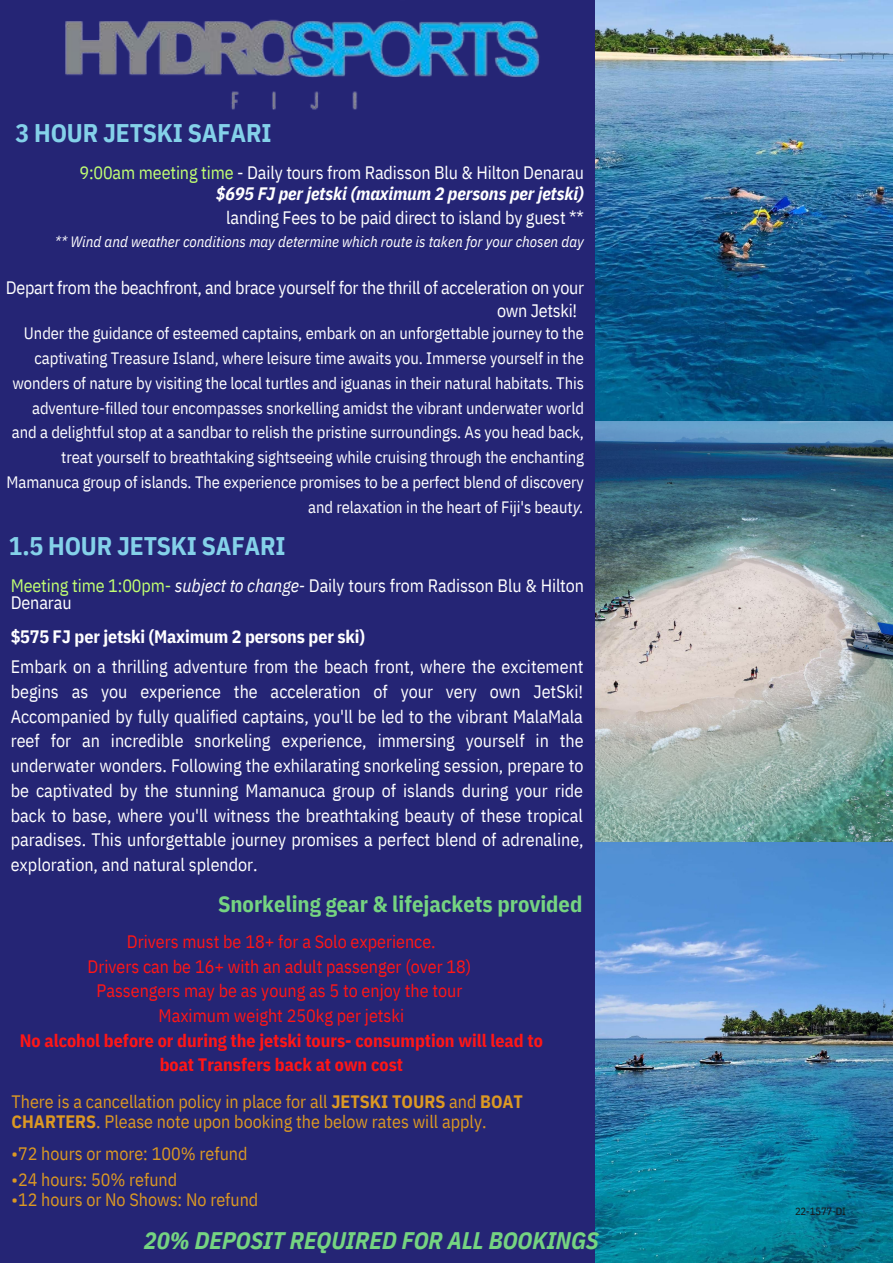
<style>
.page{position:relative;width:893px;height:1264px;background:#fff}
.page>*{position:absolute;margin:0;border:0;box-sizing:border-box;transform-origin:0 0}
.t1{font:700 25.5px "IBM Plex Sans Cond";letter-spacing:-.01em;color:#84d1e9}
.t2{font:italic 700 24px "IBM Plex Sans Cond";color:#75d481}
.t3{font:700 22.5px "IBM Plex Sans Cond";color:#75d481}
.t4{font:18px/24.8px "IBM Plex Sans Cond";letter-spacing:-.01em;color:#fff}
.t5{font:18px/20.2px "IBM Plex Sans Cond";color:#dc9923}
.t6{font:18px "IBM Plex Sans Cond";color:#ff1616}
.t7{font:700 18px/24.8px "IBM Plex Sans Cond";color:#ff1616;text-align:center}
.t8{font:italic 700 18px "IBM Plex Sans Cond";letter-spacing:-.01em;color:#fff}
.t9{font:700 18px "IBM Plex Sans Cond";letter-spacing:-.01em;color:#fff}
.t10{font:16.5px/24.8px "IBM Plex Sans Cond";letter-spacing:-.005em;color:#fff;text-align:right}
.t11{font:italic 15px "IBM Plex Sans Cond";color:#fff}
.t12{font:10.5px "IBM Plex Sans Cond";letter-spacing:-.01em;color:#171615}
.s1{color:#c1ff72}
.s2{font-style:italic}
.s3{font-weight:700}
</style>
<div class="page">
<div style="left:0;top:0;width:892px;height:1262px;background:#252575"></div>
<img style="left:595px;top:0;width:297px;height:1262px">
<img style="left:65px;top:19px;width:475px;height:91px">
<p class="t1" style="left:15px;top:116px;width:257px">3 HOUR JETSKI SAFARI</p>
<p class="t4" style="left:79px;top:159px;width:506px"><span class="s1">9:00am meeting time</span> - Daily tours from Radisson Blu &amp; Hilton Denarau</p>
<p class="t8" style="left:216px;top:181px;width:369px">$695 FJ per jetski (maximum 2 persons per jetski)</p>
<p class="t4" style="left:226px;top:204px;width:359px">landing Fees to be paid direct to island by guest **</p>
<p class="t11" style="left:55px;top:232px;width:530px">** Wind and weather conditions may determine which route is taken for your chosen day</p>
<p class="t4" style="left:497px;top:276px;width:88px;line-height:22.5px;text-indent:-491px">Depart from the beachfront, and brace yourself for the thrill of acceleration on your own Jetski!</p>
<p class="t10" style="left:7px;top:321px;width:578px">Under the guidance of esteemed captains, embark on an unforgettable journey to the captivating Treasure Island, where leisure time awaits you. Immerse yourself in the wonders of nature by visiting the local turtles and iguanas in their natural habitats. This adventure-filled tour encompasses snorkelling amidst the vibrant underwater world and a delightful stop at a sandbar to relish the pristine surroundings. As you head back, treat yourself to breathtaking sightseeing while cruising through the enchanting Mamanuca group of islands. The experience promises to be a perfect blend of discovery and relaxation in the heart of Fiji's beaut<span class="s2">y.</span></p>
<p class="t1" style="left:9px;top:528px;width:278px">1.5 HOUR JETSKI SAFARI</p>
<p class="t4" style="left:11px;top:577px;width:574px;line-height:16.8px"><span class="s1">Meeting time 1:00pm-</span> <span class="s2">subject to change-</span> Daily tours from Radisson Blu &amp; Hilton<br>Denarau</p>
<p class="t9" style="left:11px;top:624px;width:355px">$575 FJ per jetski (Maximum 2 persons per ski)</p>
<p class="t4" style="left:11px;top:654px;width:574px;text-align:justify">Embark on a thrilling adventure from the beach front, where the excitement begins as you experience the acceleration of your very own JetSki!<br>Accompanied by fully qualified captains, you'll be led to the vibrant MalaMala reef for an incredible snorkeling experience, immersing yourself in the underwater wonders. Following the exhilarating snorkeling session, prepare to be captivated by the stunning Mamanuca group of islands during your ride back to base, where you'll witness the breathtaking beauty of these tropical paradises. This unforgettable journey promises a perfect blend of adrenaline, exploration, and natural splendor.</p>
<p class="t3" style="left:218px;top:889px;width:366px">Snorkeling gear &amp; lifejackets provided</p>
<p class="t6" style="left:127px;top:929px;width:310px">Drivers must be 18+ for a Solo experience.</p>
<p class="t6" style="left:87px;top:954px;width:385px">Drivers can be 16+ with an adult passenger (over 18)</p>
<p class="t6" style="left:96px;top:978px;width:367px">Passengers may be as young as 5 to enjoy the tour</p>
<p class="t6" style="left:158px;top:1003px;width:247px">Maximum weight 250kg per jetski</p>
<p class="t7" style="left:20px;top:1027px;width:524px">No alcohol before or during the jetski tours- consumption will lead to boat Transfers back at own cost</p>
<p class="t5" style="left:12px;top:1091px;width:513px">There is a cancellation policy in place for all <span class="s3">JETSKI TOURS</span> and <span class="s3">BOAT<br>CHARTERS</span>. Please note upon booking the below rates will apply.</p>
<p class="t5" style="left:12px;top:1142px;width:237px">•72 hours or more: 100% refund</p>
<p class="t5" style="left:12px;top:1168px;width:167px">•24 hours: 50% refund</p>
<p class="t5" style="left:12px;top:1188px;width:248px">•12 hours or No Shows: No refund</p>
<p class="t2" style="left:144px;top:1223px;width:456px">20% DEPOSIT REQUIRED FOR ALL BOOKINGS</p>
<p class="t12" style="left:795px;top:1204px;width:52px">22-1577-DI</p>
</div>
